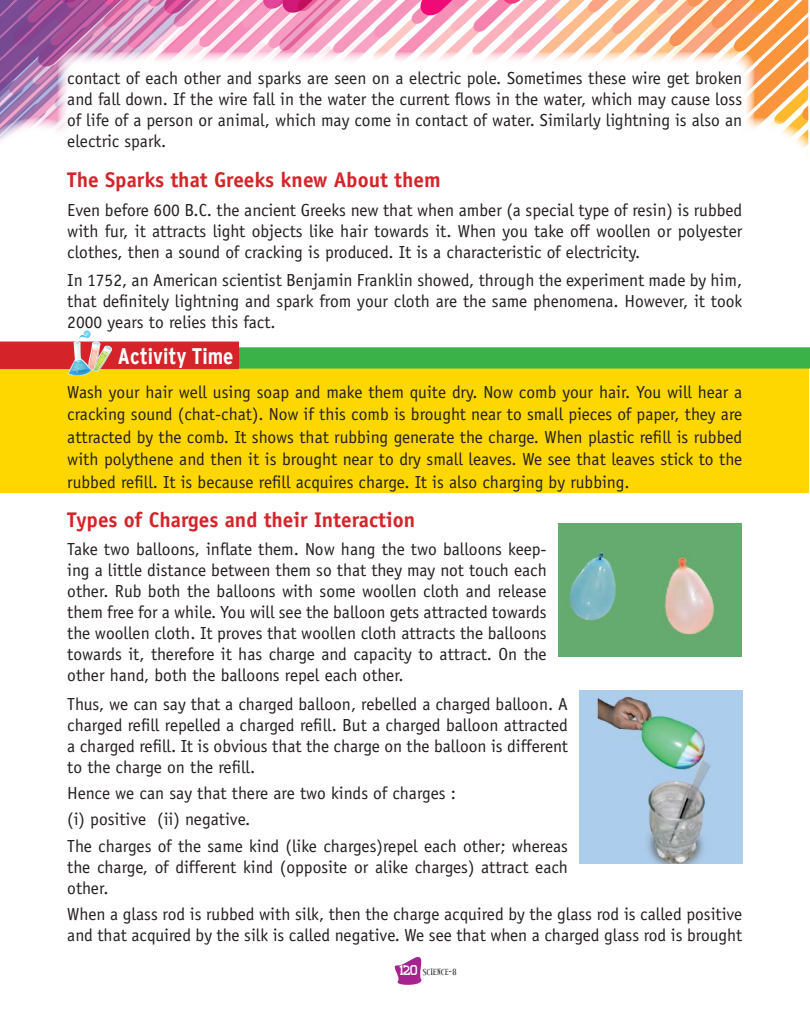
<style>
.page{position:relative;width:810px;height:1035px;background:#fff}
.page>*{position:absolute;margin:0;border:0;box-sizing:border-box;transform-origin:0 0}
.t1{font:700 22.5px "Interstate Cond Mono";color:#fff}
.t2{font:700 21.25px "Officina Sans";color:#d42429}
.t3{font:17.5px/21px "Officina Sans";color:#241f1f;text-align:justify}
.t4{font:8.75px "Alleycat ICG";color:#241f1f}
.s1{font-family:"Cash Font";font-size:13.75px;color:#fff}
</style>
<div class="page">
<svg style="left:394px;top:957px;width:28px;height:28px"></svg>
<svg style="left:0;top:0;width:809px;height:156px"></svg>
<div style="left:58px;top:52px;width:697px;height:507px;background:#fff;border-radius:15px"></div>
<div style="left:0;top:349px;width:808px;height:144px;background:#ffd700"></div>
<div style="left:67px;top:347px;width:743px;height:22px;background:#3ab247"></div>
<div style="left:0;top:342px;width:239px;height:27px;background:#d42429"></div>
<svg style="left:68px;top:330px;width:44px;height:45px"></svg>
<img style="left:558px;top:523px;width:184px;height:133px">
<img style="left:579px;top:690px;width:163px;height:174px">
<p class="t3" style="left:67px;top:68px;width:677px">contact of each other and sparks are seen on a electric pole. Sometimes these wire get broken and fall down. If the wire fall in the water the current flows in the water, which may cause loss of life of a person or animal, which may come in contact of water. Similarly lightning is also an electric spark.</p>
<p class="t2" style="left:67px;top:167px;width:375px">The Sparks that Greeks knew About them</p>
<p class="t3" style="left:67px;top:199px;width:677px">Even before 600 B.C. the ancient Greeks new that when amber (a special type of resin) is rubbed with fur, it attracts light objects like hair towards it. When you take off woollen or polyester clothes, then a sound of cracking is produced. It is a characteristic of electricity.</p>
<p class="t3" style="left:67px;top:269px;width:677px">In 1752, an American scientist Benjamin Franklin showed, through the experiment made by him, that definitely lightning and spark from your cloth are the same phenomena. However, it took 2000 years to relies this fact.</p>
<p class="t1" style="left:118px;top:344px;width:117px">Activity Time</p>
<p class="t3" style="left:67px;top:381px;width:677px;line-height:22.5px">Wash your hair well using soap and make them quite dry. Now comb your hair. You will hear a cracking sound (chat-chat). Now if this comb is brought near to small pieces of paper, they are attracted by the comb. It shows that rubbing generate the charge. When plastic refill is rubbed with polythene and then it is brought near to dry small leaves. We see that leaves stick to the rubbed refill. It is because refill acquires charge. It is also charging by rubbing.</p>
<p class="t2" style="left:67px;top:507px;width:349px">Types of Charges and their Interaction</p>
<p class="t3" style="left:67px;top:539px;width:481px">Take two balloons, inflate them. Now hang the two balloons keep&shy;ing a little distance between them so that they may not touch each other. Rub both the balloons with some woollen cloth and release them free for a while. You will see the balloon gets attracted towards the woollen cloth. It proves that woollen cloth attracts the balloons towards it, therefore it has charge and capacity to attract. On the other hand, both the balloons repel each other.</p>
<p class="t3" style="left:67px;top:693px;width:502px">Thus, we can say that a charged balloon, rebelled a charged balloon. A charged refill repelled a charged refill. But a charged balloon attracted a charged refill. It is obvious that the charge on the balloon is different to the charge on the refill.</p>
<p class="t3" style="left:67px;top:780px;width:502px;line-height:26.4px;text-align:left">Hence we can say that there are two kinds of charges :<br>(i) positive (ii) negative.<br>The charges of the same kind (like charges)repel each other; whereas</p>
<p class="t3" style="left:67px;top:856px;width:502px">the charge, of different kind (opposite or alike charges) attract each other.</p>
<p class="t3" style="left:67px;top:904px;width:677px">When a glass rod is rubbed with silk, then the charge acquired by the glass rod is called positive and that acquired by the silk is called negative. We see that when a charged glass rod is brought</p>
<p class="t4" style="left:400px;top:967px;width:58px"><span class="s1">120</span> SCIENCE-8</p>
</div>
